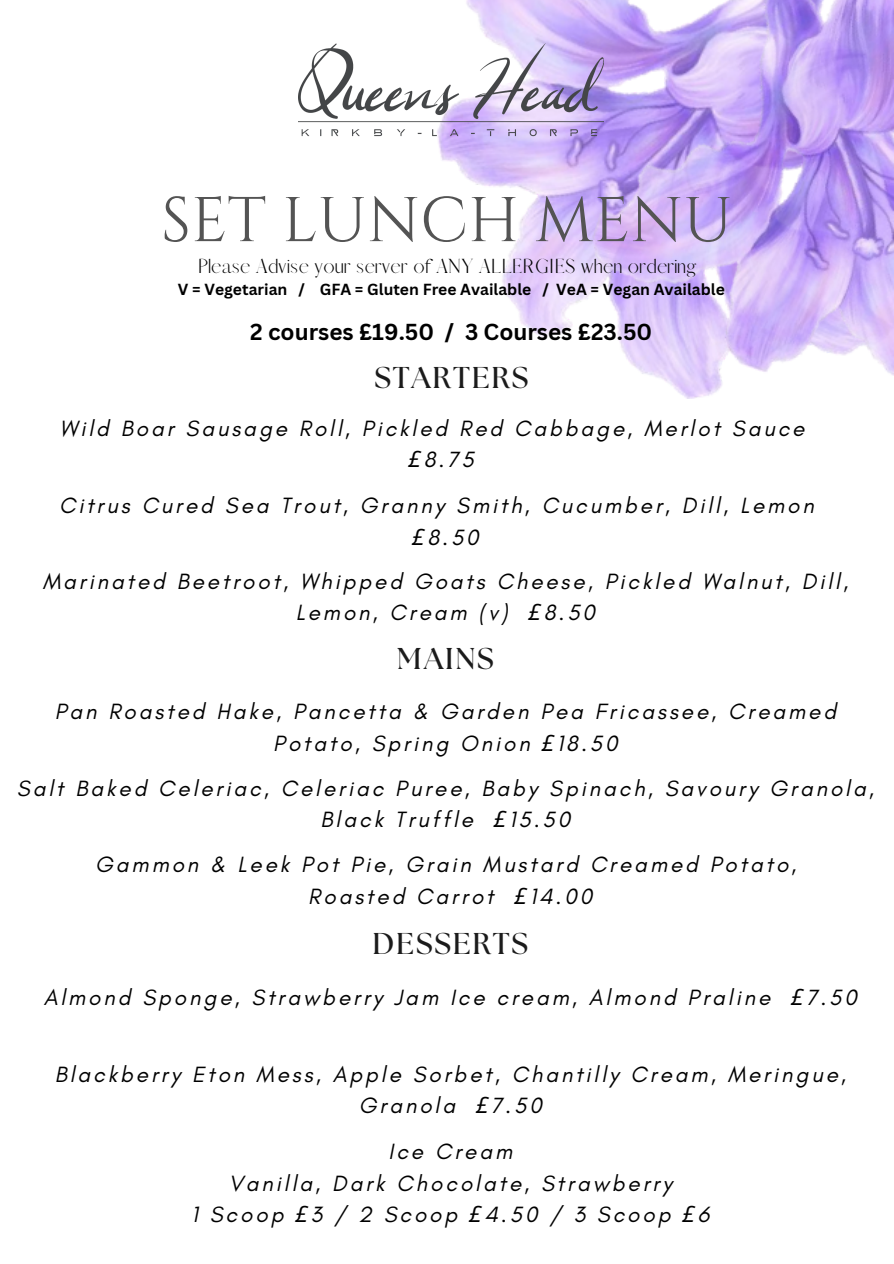
<style>
.page{position:relative;width:894px;height:1264px;background:#fff}
.page>*{position:absolute;margin:0;border:0;box-sizing:border-box;transform-origin:0 0}
.t1{font:63px "Cinzel Decorative";color:#545454}
.t2{font:700 30px "The Seasons";letter-spacing:.06em;color:#1b1b1b}
.t3{font:italic 22.5px/31.5px "Glacial Indifference";letter-spacing:.125em;color:#000;text-align:center}
.t4{font:700 22.5px "Canva Sans";color:#000}
.t5{font:18.3px "Afrah";letter-spacing:.02em;color:#000}
.t6{font:700 15.6px "Canva Sans";color:#000}
.s1{font-family:"Noto Sans"}
</style>
<div class="page">
<img style="left:436px;top:0;width:457px;height:399px">
<img style="left:299px;top:44px;width:292px;height:92px">
<img style="left:591px;top:0;width:302px;height:375px">
<p class="t1" style="left:161px;top:180px;width:573px">SET LUNCH MENU</p>
<p class="t5" style="left:197px;top:255px;width:500px">Please Advise your server of ANY ALLERGIES when ordering</p>
<p class="t6" style="left:178px;top:278px;width:548px">V = Vegetarian / GFA = Gluten Free Available / VeA = Vegan Available</p>
<p class="t4" style="left:250px;top:316px;width:403px">2 courses £19.50 / 3 Courses £23.50</p>
<p class="t2" style="left:374px;top:364px;width:155px">STARTERS</p>
<p class="t3" style="left:408px;top:412px;width:397px;text-align:left;text-indent:-348px">Wild Boar Sausage Roll, Pickled Red Cabbage, Merlot Sauce <span class="s1">£</span>8.75</p>
<p class="t3" style="left:412px;top:489px;width:403px;text-align:left;text-indent:-353px">Citrus Cured Sea Trout, Granny Smith, Cucumber, Dill, Lemon <span class="s1">£</span>8.50</p>
<p class="t3" style="left:43px;top:565px;width:806px">Marinated Beetroot, Whipped Goats Cheese, Pickled Walnut, Dill,<br>Lemon, Cream (v) <span class="s1">£</span>8.50</p>
<p class="t2" style="left:397px;top:645px;width:98px">MAINS</p>
<p class="t3" style="left:55px;top:695px;width:782px">Pan Roasted Hake, Pancetta &amp; Garden Pea Fricassee, Creamed<br>Potato, Spring Onion <span class="s1">£</span>18.50</p>
<p class="t3" style="left:17px;top:772px;width:858px">Salt Baked Celeriac, Celeriac Puree, Baby Spinach, Savoury Granola,<br>Black Truffle <span class="s1">£</span>15.50</p>
<p class="t3" style="left:95px;top:848px;width:702px">Gammon &amp; Leek Pot Pie, Grain Mustard Creamed Potato,</p>
<p class="t3" style="left:308px;top:880px;width:285px">Roasted Carrot <span class="s1">£</span>14.00</p>
<p class="t2" style="left:372px;top:929px;width:157px">DESSERTS</p>
<p class="t3" style="left:44px;top:981px;width:814px">Almond Sponge, Strawberry Jam Ice cream, Almond Praline <span class="s1">£</span>7.50</p>
<p class="t3" style="left:55px;top:1058px;width:792px">Blackberry Eton Mess, Apple Sorbet, Chantilly Cream, Meringue,<br>Granola <span class="s1">£</span>7.50</p>
<p class="t3" style="left:388px;top:1135px;width:125px">Ice Cream</p>
<p class="t3" style="left:229px;top:1167px;width:445px">Vanilla, Dark Chocolate, Strawberry</p>
<p class="t3" style="left:191px;top:1198px;width:519px">1 Scoop <span class="s1">£</span>3 / 2 Scoop <span class="s1">£</span>4.50 / 3 Scoop <span class="s1">£</span>6</p>
</div>
